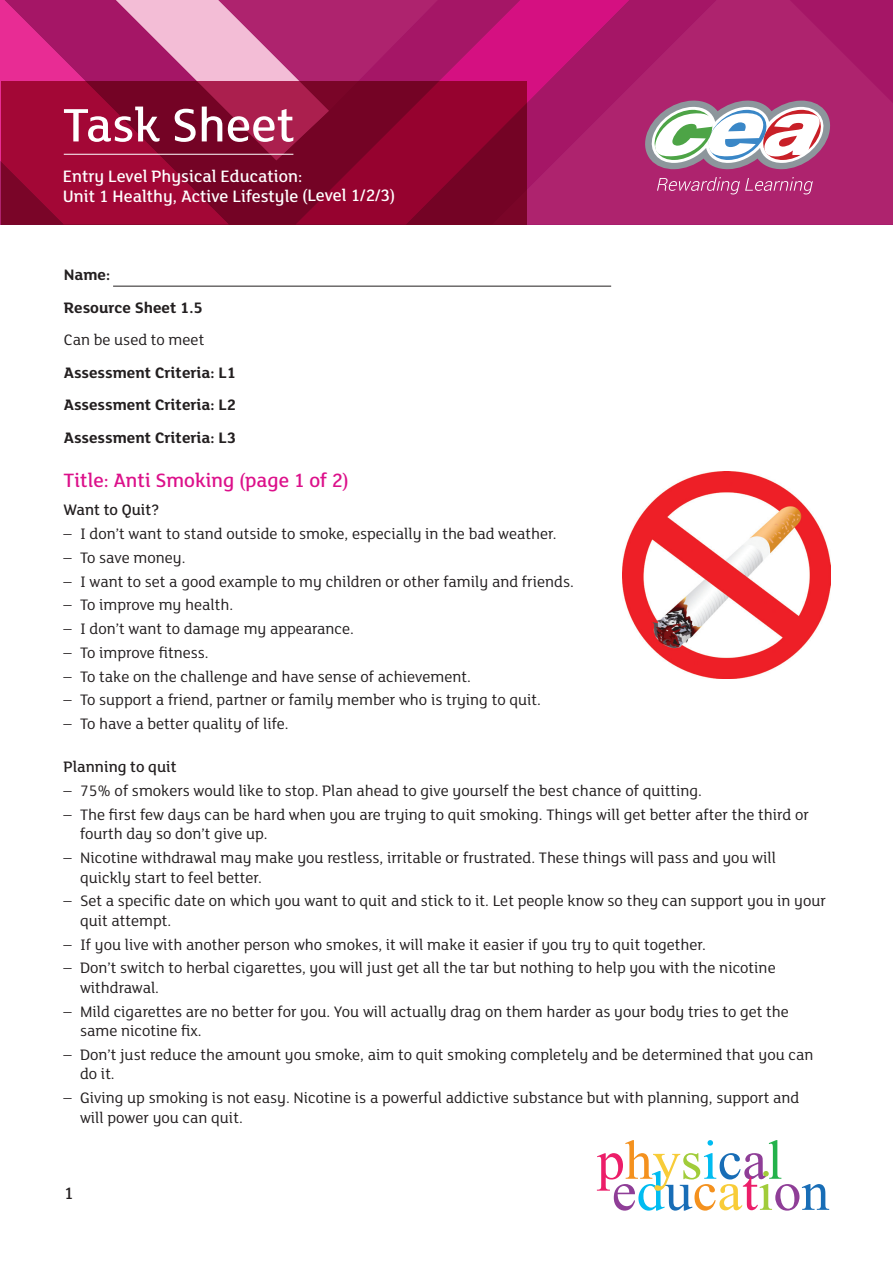
<style>
.page{position:relative;width:893px;height:1263px;background:#fff}
.page>*{position:absolute;margin:0;border:0;box-sizing:border-box;transform-origin:0 0}
.t1{font:500 51px "FS Lola";color:#fff}
.Title_Heading{font:500 21px "FS Lola";color:#dc108a}
.t2{font:500 18px/19.5px "FS Lola";color:#fff}
.t3{font:500 18px "FS Lola";color:#231f20}
.tabs_regular{font:16.5px/19.5px "FS Lola";color:#231f20}
.Heading_2{font:700 16.5px "FS Lola";color:#231f20}
.Tabs_Medium{font:500 16.5px "FS Lola";color:#231f20}
</style>
<div class="page">
<svg style="left:663px;top:0;width:230px;height:224px;background:#ac206c"></svg>
<svg style="left:0;top:0;width:82px;height:137px;background:#c9227f"></svg>
<svg style="left:471px;top:0;width:192px;height:224px;background:#b4196f"></svg>
<svg style="left:82px;top:0;width:389px;height:81px;background:#bd4686"></svg>
<svg style="left:1px;top:81px;width:525px;height:143px;background:#8c062f"></svg>
<svg style="left:657px;top:177px;width:156px;height:17px;background:#ba4584"></svg>
<svg style="left:645px;top:101px;width:185px;height:69px"></svg>
<hr style="left:64px;top:154px;width:229px;height:1px;background:#fff">
<svg style="left:597px;top:1140px;width:232px;height:70px"></svg>
<img style="left:623px;top:471px;width:207px;height:208px">
<hr style="left:113px;top:286px;width:498px;height:1px;background:#231f20">
<h1 class="t1" style="left:63px;top:92px;width:234px">Task Sheet</h1>
<p class="t2" style="left:63px;top:166px;width:334px">Entry Level Physical Education:<br>Unit 1 Healthy, Active Lifestyle (Level 1/2/3)</p>
<p class="Heading_2" style="left:64px;top:264px;width:48px">Name:</p>
<p class="Heading_2" style="left:64px;top:296px;width:141px">Resource Sheet 1.5</p>
<p class="tabs_regular" style="left:64px;top:329px;width:142px">Can be used to meet</p>
<p class="Heading_2" style="left:64px;top:361px;width:174px">Assessment Criteria: L1</p>
<p class="Heading_2" style="left:64px;top:393px;width:174px">Assessment Criteria: L2</p>
<p class="Heading_2" style="left:64px;top:426px;width:174px">Assessment Criteria: L3</p>
<p class="Title_Heading" style="left:64px;top:467px;width:287px">Title: Anti Smoking (page 1 of 2)</p>
<p class="Tabs_Medium" style="left:64px;top:499px;width:97px">Want to Quit?</p>
<p class="tabs_regular" style="left:64px;top:523px;width:494px">– I don’t want to stand outside to smoke, especially in the bad weather.</p>
<p class="tabs_regular" style="left:64px;top:547px;width:123px">– To save money.</p>
<p class="tabs_regular" style="left:64px;top:571px;width:512px">– I want to set a good example to my children or other family and friends.</p>
<p class="tabs_regular" style="left:64px;top:594px;width:171px">– To improve my health.</p>
<p class="tabs_regular" style="left:64px;top:618px;width:292px">– I don’t want to damage my appearance.</p>
<p class="tabs_regular" style="left:64px;top:642px;width:147px">– To improve fitness.</p>
<p class="tabs_regular" style="left:64px;top:666px;width:409px">– To take on the challenge and have sense of achievement.</p>
<p class="tabs_regular" style="left:64px;top:689px;width:479px">– To support a friend, partner or family member who is trying to quit.</p>
<p class="tabs_regular" style="left:64px;top:713px;width:227px">– To have a better quality of life.</p>
<p class="Tabs_Medium" style="left:64px;top:756px;width:115px">Planning to quit</p>
<p class="tabs_regular" style="left:64px;top:780px;width:640px">– 75% of smokers would like to stop. Plan ahead to give yourself the best chance of quitting.</p>
<p class="tabs_regular" style="left:80px;top:804px;width:730px;text-indent:-16px">– The first few days can be hard when you are trying to quit smoking. Things will get better after the third or fourth day so don’t give up.</p>
<p class="tabs_regular" style="left:80px;top:847px;width:697px;text-indent:-16px">– Nicotine withdrawal may make you restless, irritable or frustrated. These things will pass and you will quickly start to feel better.</p>
<p class="tabs_regular" style="left:80px;top:890px;width:747px;text-indent:-16px">– Set a specific date on which you want to quit and stick to it. Let people know so they can support you in your quit attempt.</p>
<p class="tabs_regular" style="left:64px;top:934px;width:644px">– If you live with another person who smokes, it will make it easier if you try to quit together.</p>
<p class="tabs_regular" style="left:80px;top:957px;width:697px;text-indent:-16px">– Don’t switch to herbal cigarettes, you will just get all the tar but nothing to help you with the nicotine withdrawal.</p>
<p class="tabs_regular" style="left:80px;top:1001px;width:710px;text-indent:-16px">– Mild cigarettes are no better for you. You will actually drag on them harder as your body tries to get the same nicotine fix.</p>
<p class="tabs_regular" style="left:80px;top:1044px;width:735px;text-indent:-16px">– Don’t just reduce the amount you smoke, aim to quit smoking completely and be determined that you can do it.</p>
<p class="tabs_regular" style="left:80px;top:1087px;width:721px;text-indent:-16px">– Giving up smoking is not easy. Nicotine is a powerful addictive substance but with planning, support and will power you can quit.</p>
<p class="t3" style="left:64px;top:1182px;width:11px">1</p>
</div>
